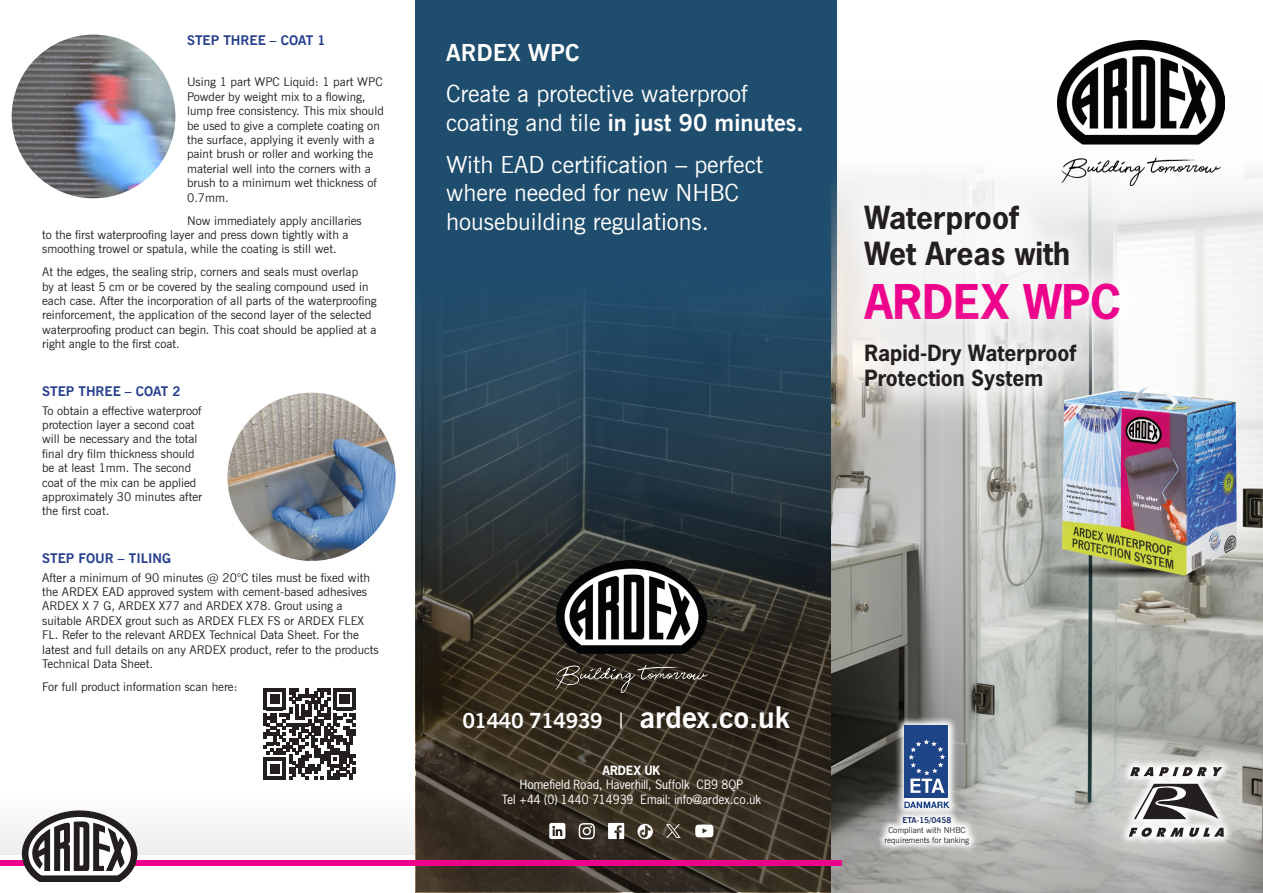
<style>
.page{position:relative;width:1263px;height:893px;background:#fff}
.page>*{position:absolute;margin:0;border:0;box-sizing:border-box;transform-origin:0 0}
.t1{font:700 45px "News Gothic Std";color:#ed028c}
.t2{font:700 30px/36px "News Gothic Std";color:#231f20}
.t3{font:23.7px/28.5px "News Gothic BT";color:#fff}
.t4{font:700 23.7px "News Gothic BT";color:#fff}
.t5{font:700 21px/25.2px "News Gothic Std";color:#231f20}
.t6{font:700 21px "News Gothic BT";letter-spacing:-.025em;color:#fff}
.t7{font:700 13.5px "News Gothic BT";color:#253f8e}
.t8{font:12px/14.4px "News Gothic BT";color:#231f20}
.t9{font:12px "News Gothic Std";color:#fff}
.t10{font:700 12px "News Gothic Std";color:#fff}
.t11{font:8.25px/9.9px "News Gothic BT";color:#231f20;text-align:center}
.t12{font:700 8.25px "News Gothic BT";color:#1a296a}
.s1{font-weight:700}
.s2{font-size:16.05px}
.s3{font-size:30.15px}
</style>
<div class="page">
<div style="left:0;top:749px;width:956px;height:106px;background:linear-gradient(to bottom,#fff,#f0f0f0)"></div>
<div style="left:416px;top:0;width:421px;height:893px;background:#1f4d6e"></div>
<svg style="left:416px;top:301px;width:415px;height:591px;background:#2e3638"></svg>
<div style="left:831px;top:0;width:432px;height:893px;background:#fff"></div>
<img style="left:831px;top:82px;width:432px;height:811px">
<div style="left:825px;top:165px;width:334px;height:194px;background:#fff;opacity:.75"></div>
<div style="left:825px;top:305px;width:291px;height:124px;background:#fff;opacity:.75"></div>
<img style="left:1058px;top:40px;width:167px;height:145px">
<img style="left:557px;top:561px;width:149px;height:98px">
<svg style="left:1119px;top:757px;width:114px;height:89px"></svg>
<svg style="left:1130px;top:767px;width:23px;height:9px"></svg>
<svg style="left:1159px;top:767px;width:48px;height:9px"></svg>
<svg style="left:1213px;top:767px;width:9px;height:9px"></svg>
<svg style="left:1129px;top:828px;width:54px;height:9px"></svg>
<svg style="left:1189px;top:828px;width:35px;height:9px"></svg>
<svg style="left:1134px;top:784px;width:84px;height:35px"></svg>
<svg style="left:894px;top:716px;width:65px;height:92px;background:#a4a4a2"></svg>
<div style="left:904px;top:725px;width:44px;height:73px;background:#1d4487"></div>
<svg style="left:904px;top:802px;width:45px;height:6px"></svg>
<svg style="left:909px;top:739px;width:36px;height:54px"></svg>
<svg style="left:875px;top:808px;width:104px;height:46px"></svg>
<svg style="left:1022px;top:561px;width:238px;height:18px;background:#9da19a"></svg>
<img style="left:1062px;top:386px;width:175px;height:190px">
<img style="left:12px;top:35px;width:163px;height:163px;border-radius:82px">
<img style="left:227px;top:393px;width:169px;height:168px;border-radius:84px">
<svg style="left:549px;top:823px;width:16px;height:16px"></svg>
<svg style="left:608px;top:823px;width:16px;height:16px"></svg>
<svg style="left:579px;top:823px;width:16px;height:16px"></svg>
<svg style="left:637px;top:824px;width:16px;height:15px"></svg>
<svg style="left:695px;top:824px;width:18px;height:13px"></svg>
<svg style="left:666px;top:824px;width:15px;height:14px"></svg>
<img style="left:551px;top:660px;width:160px;height:32px">
<div style="left:0;top:860px;width:842px;height:5px;background:#ed028c"></div>
<svg style="left:21px;top:810px;width:117px;height:72px"></svg>
<svg style="left:264px;top:688px;width:92px;height:92px"></svg>
<p class="t7" style="left:187px;top:32px;width:140px">STEP THREE – COAT 1</p>
<p class="t8" style="left:187px;top:75px;width:198px">Using 1 part WPC Liquid: 1 part WPC<br>Powder by weight mix to a flowing, lump free consistency. This mix should be used to give a complete coating on the surface, applying it evenly with a paint brush or roller and working the material well into the corners with a brush to a minimum wet thickness of<br>0.7mm.</p>
<p class="t8" style="left:42px;top:213px;width:321px;text-indent:145px">Now immediately apply ancillaries to the first waterproofing layer and press down tightly with a smoothing trowel or spatula, while the coating is still wet.</p>
<p class="t8" style="left:42px;top:265px;width:336px">At the edges, the sealing strip, corners and seals must overlap<br>by at least 5 cm or be covered by the sealing compound used in each case. After the incorporation of all parts of the waterproofing reinforcement, the application of the second layer of the selected waterproofing product can begin. This coat should be applied at a right angle to the first coat.</p>
<p class="t7" style="left:42px;top:383px;width:140px">STEP THREE – COAT 2</p>
<p class="t8" style="left:42px;top:403px;width:161px">To obtain a effective waterproof protection layer a second coat will be necessary and the total final dry film thickness should be at least 1mm. The second coat of the mix can be applied approximately 30 minutes after the first coat.</p>
<p class="t7" style="left:42px;top:550px;width:131px">STEP FOUR – TILING</p>
<p class="t8" style="left:42px;top:570px;width:338px">After a minimum of 90 minutes @ 20°C tiles must be fixed with the ARDEX EAD approved system with cement-based adhesives ARDEX X 7 G, ARDEX X77 and ARDEX X78. Grout using a suitable ARDEX grout such as ARDEX FLEX FS or ARDEX FLEX FL. Refer to the relevant ARDEX Technical Data Sheet. For the latest and full details on any ARDEX product, refer to the products Technical Data Sheet.</p>
<p class="t8" style="left:42px;top:679px;width:197px">For full product information scan here:</p>
<p class="t4" style="left:446px;top:38px;width:135px">ARDEX WPC</p>
<p class="t3" style="left:446px;top:80px;width:359px">Create a protective waterproof coating and tile <span class="s1">in just 90 minutes.</span></p>
<p class="t3" style="left:446px;top:150px;width:318px">With EAD certification – perfect where needed for new NHBC housebuilding regulations.</p>
<p class="t2" style="left:864px;top:199px;width:207px">Waterproof<br>Wet Areas with</p>
<p class="t1" style="left:864px;top:272px;width:258px">ARDEX WPC</p>
<p class="t5" style="left:864px;top:340px;width:213px">Rapid-Dry Waterproof<br>Protection System</p>
<p class="t6" style="left:462px;top:708px;width:329px">01440 714939 <span class="s2">|</span> <span class="s3">ardex.co.uk</span></p>
<p class="t10" style="left:602px;top:763px;width:60px">ARDEX UK</p>
<p class="t9" style="left:520px;top:777px;width:225px">Homefield Road, Haverhill, Suffolk CB9 8QP</p>
<p class="t9" style="left:502px;top:792px;width:261px">Tel +44 (0) 1440 714939 Email: info@ardex.co.uk</p>
<p class="t12" style="left:902px;top:815px;width:50px">ETA-15/0458</p>
<p class="t11" style="left:885px;top:825px;width:86px">Compliant with NHBC requirements for tanking</p>
</div>
